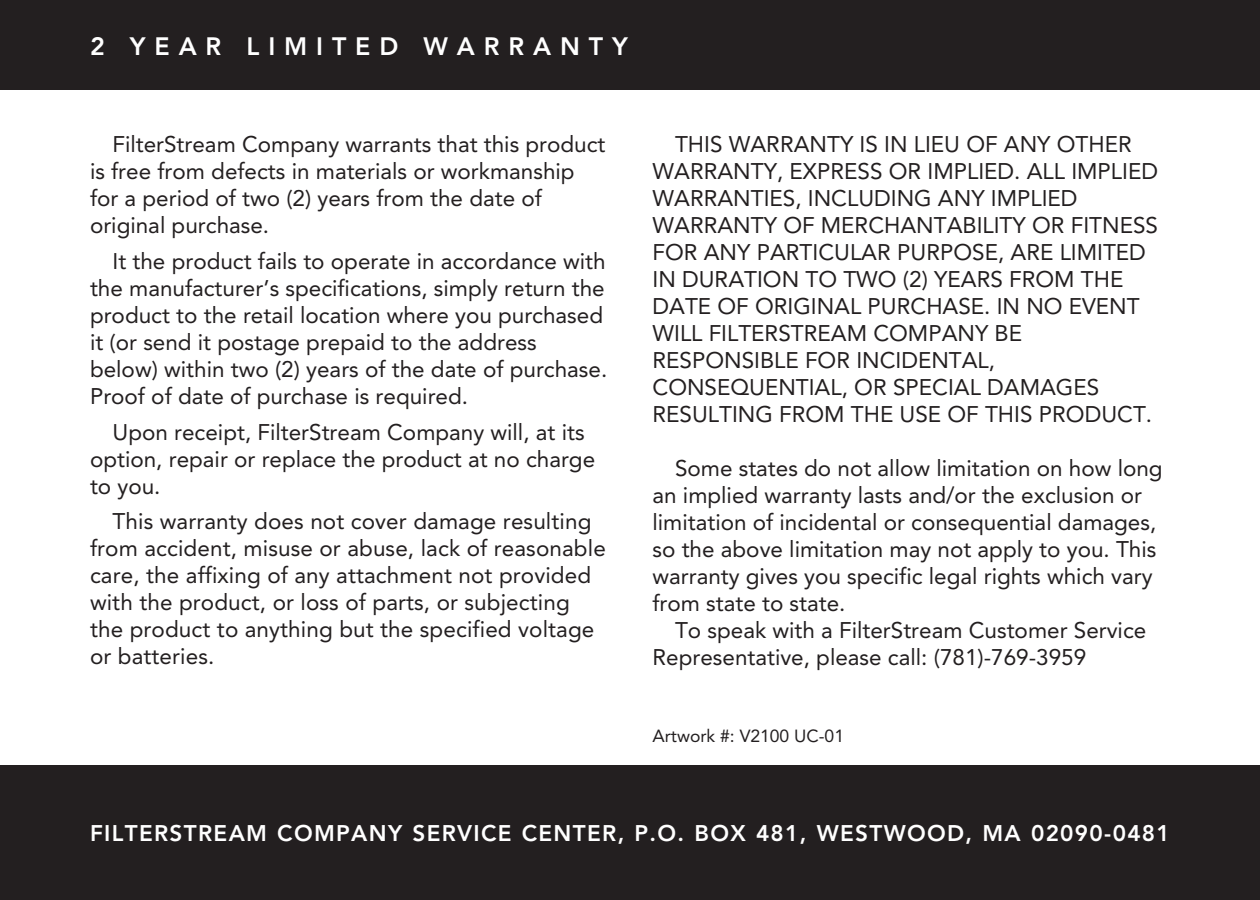
<style>
.page{position:relative;width:1260px;height:900px;background:#fff}
.page>*{position:absolute;margin:0;border:0;box-sizing:border-box;transform-origin:0 0}
.t1{font:800 25px "Avenir";letter-spacing:.355em;color:#fff}
.t2{font:22.5px/27px "Avenir";color:#231f20}
.t3{font:800 22.5px "Avenir";letter-spacing:.06em;color:#fff}
.t4{font:17.5px "Avenir";color:#231f20}
</style>
<div class="page">
<div style="left:0;top:765px;width:1260px;height:135px;background:#231f20"></div>
<div style="left:0;top:0;width:1260px;height:90px;background:#231f20"></div>
<p class="t1" style="left:90px;top:36px;width:539px">2 YEAR LIMITED WARRANTY</p>
<p class="t2" style="left:90px;top:133px;width:517px;text-indent:22px">FilterStream Company warrants that this product is free from defects in materials or workmanship for a period of two (2) years from the date of original purchase.</p>
<p class="t2" style="left:90px;top:249px;width:519px;text-indent:22px">It the product fails to operate in accordance with the manufacturer’s specifications, simply return the product to the retail location where you purchased it (or send it postage prepaid to the address below) within two (2) years of the date of purchase.<br>Proof of date of purchase is required.</p>
<p class="t2" style="left:90px;top:420px;width:507px;text-indent:22px">Upon receipt, FilterStream Company will, at its option, repair or replace the product at no charge to you.</p>
<p class="t2" style="left:90px;top:510px;width:517px;text-indent:22px">This warranty does not cover damage resulting from accident, misuse or abuse, lack of reasonable care, the affixing of any attachment not provided with the product, or loss of parts, or subjecting the product to anything but the specified voltage or batteries.</p>
<p class="t2" style="left:652px;top:133px;width:507px;text-indent:22px">THIS WARRANTY IS IN LIEU OF ANY OTHER WARRANTY, EXPRESS OR IMPLIED. ALL IMPLIED WARRANTIES, INCLUDING ANY IMPLIED WARRANTY OF MERCHANTABILITY OR FITNESS FOR ANY PARTICULAR PURPOSE, ARE LIMITED IN DURATION TO TWO (2) YEARS FROM THE DATE OF ORIGINAL PURCHASE. IN NO EVENT WILL FILTERSTREAM COMPANY BE RESPONSIBLE FOR INCIDENTAL, CONSEQUENTIAL, OR SPECIAL DAMAGES RESULTING FROM THE USE OF THIS PRODUCT.</p>
<p class="t2" style="left:652px;top:457px;width:512px;text-indent:22px">Some states do not allow limitation on how long an implied warranty lasts and/or the exclusion or limitation of incidental or consequential damages, so the above limitation may not apply to you. This warranty gives you specific legal rights which vary from state to state.</p>
<p class="t2" style="left:652px;top:619px;width:495px;text-indent:22px">To speak with a FilterStream Customer Service<br>Representative, please call: (781)-769-3959</p>
<p class="t4" style="left:652px;top:729px;width:193px">Artwork #: V2100 UC-01</p>
<p class="t3" style="left:90px;top:824px;width:1081px">FILTERSTREAM COMPANY SERVICE CENTER, P.O. BOX 481, WESTWOOD, MA 02090-0481</p>
</div>
